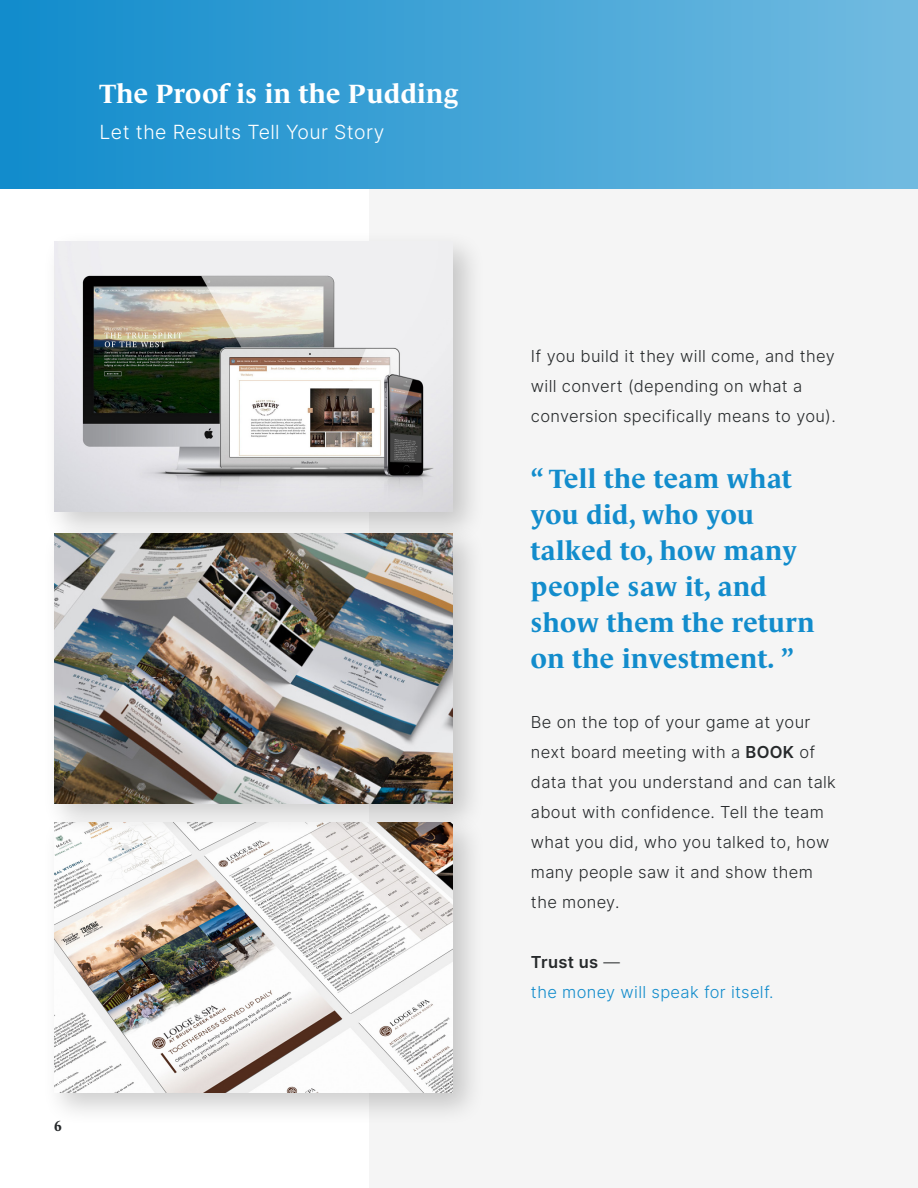
<style>
.page{position:relative;width:918px;height:1188px;background:#fff}
.page>*{position:absolute;margin:0;border:0;box-sizing:border-box;transform-origin:0 0}
.t1{font:700 27px/36px "Le Monde Journal Std";letter-spacing:.02em;color:#128ccc}
.t2{font:700 27px "Le Monde Journal Std";letter-spacing:.02em;color:#fff}
.t3{font:300 19.5px "Inter";letter-spacing:.02em;color:#fff}
.t4{font:300 16.5px/30px "Inter";letter-spacing:.02em;color:#26292b}
.t5{font:300 16.5px "Inter";letter-spacing:.02em;color:#128ccc}
.t6{font:600 16.5px "Inter";letter-spacing:.02em;color:#26292b}
.t7{font:700 15px "Le Monde Journal Std";color:#26292b}
.s1{font-weight:600}
.s2{font-weight:300}
</style>
<div class="page">
<div style="left:370px;top:0;width:548px;height:1188px;background:#f5f5f5"></div>
<div style="left:0;top:0;width:918px;height:188px;background:linear-gradient(to right,#108ccc,#72bbe1)"></div>
<hr style="left:0;top:0;width:1px;height:188px;background:#128ccc">
<div style="left:42px;top:810px;width:444px;height:316px;background:#000;opacity:.2"></div>
<img style="left:54px;top:837px;width:399px;height:256px">
<div style="left:42px;top:521px;width:444px;height:316px;background:#000;opacity:.2"></div>
<img style="left:54px;top:545px;width:399px;height:259px">
<div style="left:42px;top:229px;width:444px;height:316px;background:#000;opacity:.2"></div>
<img style="left:54px;top:242px;width:399px;height:270px">
<p class="t2" style="left:100px;top:79px;width:360px">The Proof is in the Pudding</p>
<p class="t3" style="left:100px;top:118px;width:286px">Let the Results Tell Your Story</p>
<p class="t7" style="left:54px;top:1118px;width:9px">6</p>
<p class="t4" style="left:531px;top:340px;width:306px">If you build it they will come, and they will convert (depending on what a conversion specifically means to you).</p>
<p class="t1" style="left:531px;top:460px;width:285px">“ Tell the team what you did, who you talked to, how many people saw it, and show them the return on the investment. ”</p>
<p class="t4" style="left:531px;top:706px;width:307px">Be on the top of your game at your next board meeting with a <span class="s1">BOOK</span> of data that you understand and can talk about with confidence. Tell the team what you did, who you talked to, how many people saw it and show them the money.</p>
<p class="t6" style="left:531px;top:950px;width:91px">Trust us <span class="s2">—</span></p>
<p class="t5" style="left:531px;top:980px;width:244px">the money will speak for itself.</p>
</div>
